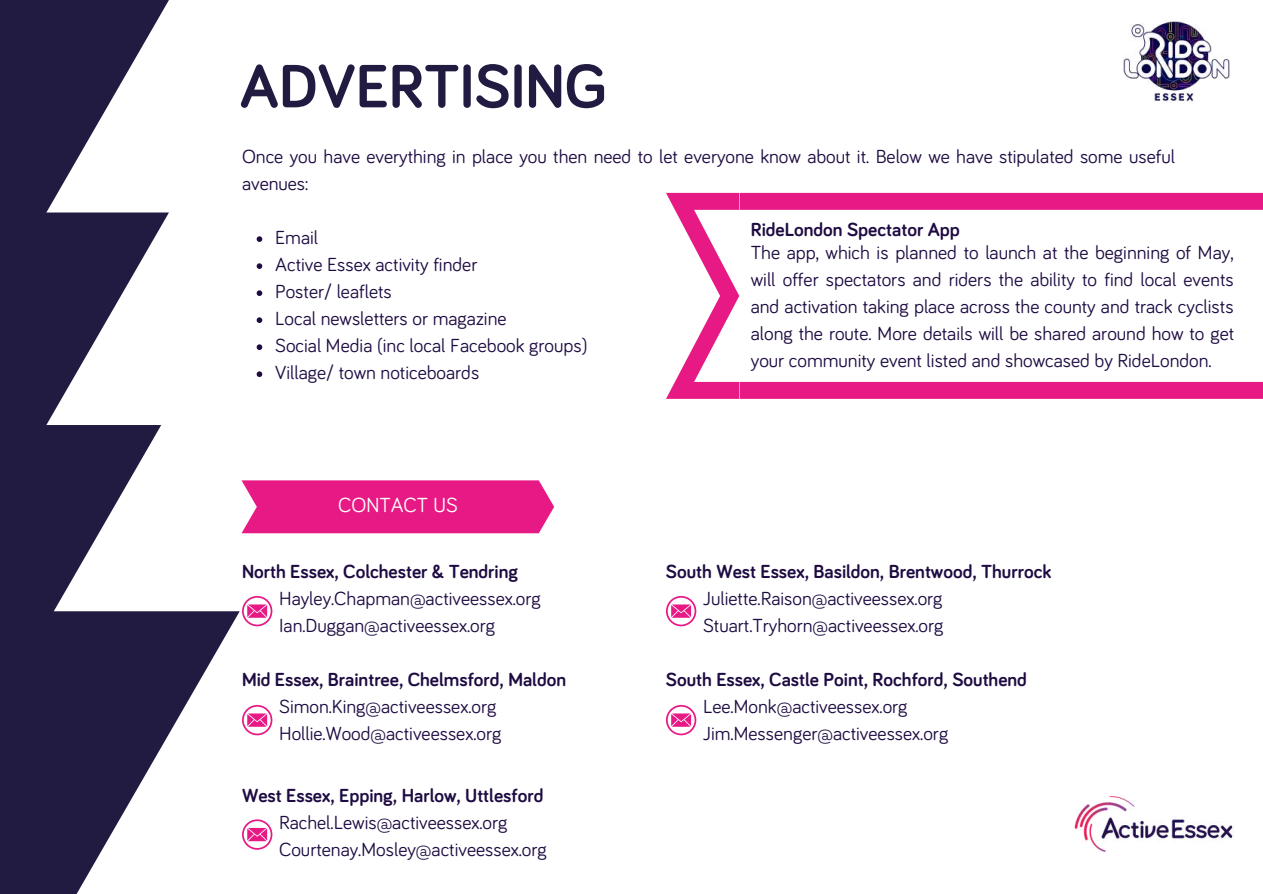
<style>
.page{position:relative;width:1263px;height:894px;background:#fff}
.page>*{position:absolute;margin:0;border:0;box-sizing:border-box;transform-origin:0 0}
.t1{font:700 63px "Bariol";color:#211b41}
.t2{font:21px "Bariol";color:#fefefd}
.t3{font:19.5px/27px "Bariol";color:#1e0b42}
.t4{font:700 19.5px "Bariol";color:#1e0b42}
</style>
<div class="page">
<svg style="left:0;top:0;width:169px;height:212px;fill:#211b41"></svg>
<svg style="left:0;top:212px;width:169px;height:214px;fill:#211b41"></svg>
<svg style="left:0;top:425px;width:161px;height:186px;fill:#211b41"></svg>
<svg style="left:0;top:611px;width:240px;height:282px;fill:#211b41"></svg>
<svg style="left:257px;top:236px;width:5px;height:6px"></svg>
<svg style="left:257px;top:263px;width:5px;height:6px"></svg>
<svg style="left:257px;top:290px;width:5px;height:6px"></svg>
<svg style="left:257px;top:317px;width:5px;height:6px"></svg>
<svg style="left:257px;top:344px;width:5px;height:6px"></svg>
<svg style="left:257px;top:371px;width:5px;height:6px"></svg>
<svg style="left:241px;top:480px;width:313px;height:53px;background:#e8268a"></svg>
<img style="left:1123px;top:21px;width:107px;height:82px">
<svg style="left:666px;top:193px;width:597px;height:206px"></svg>
<svg style="left:242px;top:595px;width:30px;height:31px"></svg>
<svg style="left:242px;top:704px;width:30px;height:31px"></svg>
<svg style="left:242px;top:819px;width:30px;height:30px"></svg>
<svg style="left:666px;top:596px;width:30px;height:30px"></svg>
<svg style="left:666px;top:704px;width:30px;height:31px"></svg>
<img style="left:1074px;top:795px;width:159px;height:57px">
<h1 class="t1" style="left:240px;top:58px;width:369px">ADVERTISING</h1>
<p class="t3" style="left:242px;top:144px;width:934px">Once you have everything in place you then need to let everyone know about it. Below we have stipulated some useful avenues:</p>
<p class="t3" style="left:275px;top:225px;width:314px">Email<br>Active Essex activity finder<br>Poster/ leaflets<br>Local newsletters or magazine<br>Social Media (inc local Facebook groups)<br>Village/ town noticeboards</p>
<p class="t2" style="left:338px;top:495px;width:121px">CONTACT US</p>
<p class="t4" style="left:242px;top:562px;width:278px">North Essex, Colchester &amp; Tendring</p>
<p class="t3" style="left:279px;top:585px;width:263px">Hayley.Chapman@activeessex.org<br>Ian.Duggan@activeessex.org</p>
<p class="t4" style="left:242px;top:670px;width:326px">Mid Essex, Braintree, Chelmsford, Maldon</p>
<p class="t3" style="left:279px;top:693px;width:224px">Simon.King@activeessex.org<br>Hollie.Wood@activeessex.org</p>
<p class="t4" style="left:242px;top:786px;width:303px">West Essex, Epping, Harlow, Uttlesford</p>
<p class="t3" style="left:279px;top:810px;width:269px">Rachel.Lewis@activeessex.org<br>Courtenay.Mosley@activeessex.org</p>
<p class="t4" style="left:751px;top:221px;width:211px">RideLondon Spectator App</p>
<p class="t3" style="left:751px;top:240px;width:485px;text-align:justify">The app, which is planned to launch at the beginning of May, will offer spectators and riders the ability to find local events and activation taking place across the county and track cyclists along the route. More details will be shared around how to get your community event listed and showcased by RideLondon.</p>
<p class="t4" style="left:666px;top:562px;width:387px">South West Essex, Basildon, Brentwood, Thurrock</p>
<p class="t3" style="left:703px;top:585px;width:242px">Juliette.Raison@activeessex.org<br>Stuart.Tryhorn@activeessex.org</p>
<p class="t4" style="left:666px;top:670px;width:362px">South Essex, Castle Point, Rochford, Southend</p>
<p class="t3" style="left:703px;top:693px;width:247px">Lee.Monk@activeessex.org<br>Jim.Messenger@activeessex.org</p>
</div>
